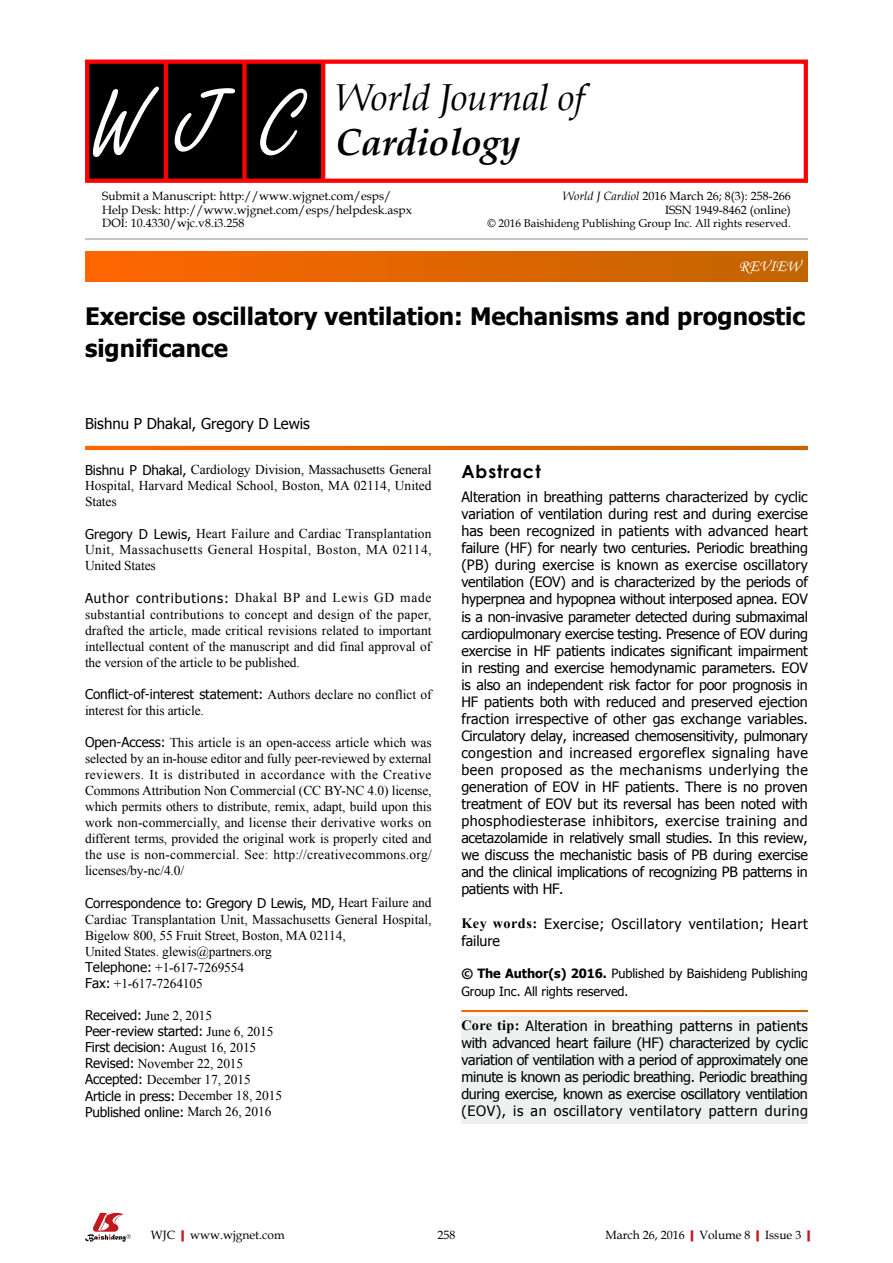
<style>
.page{position:relative;width:893px;height:1263px;background:#fff}
.page>*{position:absolute;margin:0;border:0;box-sizing:border-box;transform-origin:0 0}
.t1{font:97.5px "Freestyle Script";color:#fff}
.t2{font:italic 37.5px "Book Antiqua";letter-spacing:-.01em;color:#000}
.t3{font:italic 700 37.5px "Book Antiqua";letter-spacing:-.01em;color:#000}
.t4{font:700 24px/31.5px "Tahoma";color:#000}
.t5{font:700 18px "Century Gothic";letter-spacing:.05em;color:#000}
.t6{font:16.5px "Monotype Corsiva";color:#fff}
.t7{font:15px "Tahoma";color:#000}
.t8{font:14.25px/17.1px "Tahoma";letter-spacing:.035em;color:#000;text-align:justify}
.t9{font:13.5px/16px "Times New Roman";color:#000;text-align:justify}
.t10{font:13.5px/16px "Tahoma";letter-spacing:-.01em;color:#000}
.t11{font:12.75px/17.9px "Tahoma";letter-spacing:-.005em;color:#000}
.t12{font:12px/13.5px "Book Antiqua";color:#000}
.t13{font:11.25px "Book Antiqua";color:#000}
.s1{font-style:italic}
.s2{font-family:"Tahoma"}
.s3{font-family:"Times New Roman"}
.s4{font-family:"Times New Roman";font-weight:700}
.s5{font-weight:700}
.s6{font-weight:700;color:#c01920}
</style>
<div class="page">
<div style="left:461px;top:1016px;width:347px;height:108px;background:#eeefef"></div>
<div style="left:85px;top:252px;width:723px;height:29px;background:linear-gradient(to right,#f60,#c16500)"></div>
<hr style="left:85px;top:239px;width:723px;height:1px;background:#898989">
<svg style="left:85px;top:446px;width:723px;height:4px"></svg>
<svg style="left:85px;top:1213px;width:46px;height:29px"></svg>
<div style="left:87px;top:61px;width:236px;height:121px;background:#000"></div>
<hr style="left:164px;top:61px;width:4px;height:121px;background:#f00">
<div style="left:242px;top:61px;width:5px;height:121px;background:#f00"></div>
<hr style="left:321px;top:61px;width:4px;height:121px;background:#f00">
<div style="left:85px;top:60px;width:723px;height:123px;border:4px solid #f00"></div>
<p class="t1" style="left:91px;top:71px;width:212px">WJC</p>
<p class="t2" style="left:336px;top:71px;width:250px">World Journal of</p>
<p class="t3" style="left:336px;top:116px;width:186px">Cardiology</p>
<p class="t12" style="left:102px;top:189px;width:311px">Submit a Manuscript: http://www.wjgnet.com/esps/<br>Help Desk: http://www.wjgnet.com/esps/helpdesk.aspx<br>DOI: 10.4330/wjc.v8.i3.258</p>
<p class="t12" style="left:563px;top:189px;width:230px;text-align:right"><span class="s1">World J Cardiol</span> 2016 March 26; 8(3): 258-266<br>ISSN 1949-8462 (online)</p>
<p class="t13" style="left:487px;top:215px;width:305px">© 2016 Baishideng Publishing Group Inc. All rights reserved.</p>
<p class="t6" style="left:739px;top:256px;width:63px">REVIEW</p>
<p class="t4" style="left:85px;top:299px;width:721px">Exercise oscillatory ventilation: Mechanisms and prognostic significance</p>
<p class="t7" style="left:85px;top:413px;width:226px">Bishnu P Dhakal, Gregory D Lewis</p>
<p class="t9" style="left:85px;top:461px;width:348px"><span class="s2">Bishnu P Dhakal,</span> Cardiology Division, Massachusetts General Hospital, Harvard Medical School, Boston, MA 02114, United States</p>
<p class="t9" style="left:85px;top:525px;width:348px"><span class="s2">Gregory D Lewis,</span> Heart Failure and Cardiac Transplantation Unit, Massachusetts General Hospital, Boston, MA 02114, United States</p>
<p class="t9" style="left:85px;top:590px;width:348px"><span class="s2">Author contributions:</span> Dhakal BP and Lewis GD made substantial contributions to concept and design of the paper, drafted the article, made critical revisions related to important intellectual content of the manuscript and did final approval of the version of the article to be published.</p>
<p class="t9" style="left:85px;top:687px;width:348px;line-height:15.6px"><span class="s2">Conflict-of-interest statement:</span> Authors declare no conflict of interest for this article.</p>
<p class="t9" style="left:85px;top:734px;width:348px"><span class="s2">Open-Access:</span> This article is an open-access article which was selected by an in-house editor and fully peer-reviewed by external reviewers. It is distributed in accordance with the Creative Commons Attribution Non Commercial (CC BY-NC 4.0) license, which permits others to distribute, remix, adapt, build upon this work non-commercially, and license their derivative works on different terms, provided the original work is properly cited and the use is non-commercial. See: http://creativecommons.org/ licenses/by-nc/4.0/</p>
<p class="t9" style="left:85px;top:895px;width:348px;text-align:left"><span class="s2">Correspondence to: Gregory D Lewis, MD,</span> Heart Failure and Cardiac Transplantation Unit, Massachusetts General Hospital, Bigelow 800, 55 Fruit Street, Boston, MA 02114,<br>United States. glewis@partners.org<br><span class="s2">Telephone:</span> +1-617-7269554<br><span class="s2">Fax:</span> +1-617-7264105</p>
<p class="t10" style="left:85px;top:1006px;width:199px">Received: <span class="s3">June 2, 2015<br></span>Peer-review started: <span class="s3">June 6, 2015<br></span>First decision: <span class="s3">August 16, 2015<br></span>Revised: <span class="s3">November 22, 2015<br></span>Accepted: <span class="s3">December 17, 2015<br></span>Article in press: <span class="s3">December 18, 2015<br></span>Published online: <span class="s3">March 26, 2016</span></p>
<p class="t5" style="left:461px;top:458px;width:81px">Abstract</p>
<p class="t8" style="left:461px;top:488px;width:348px">Alteration in breathing patterns characterized by cyclic variation of ventilation during rest and during exercise has been recognized in patients with advanced heart failure (HF) for nearly two centuries. Periodic breathing (PB) during exercise is known as exercise oscillatory ventilation (EOV) and is characterized by the periods of hyperpnea and hypopnea without interposed apnea. EOV is a non-invasive parameter detected during submaximal cardiopulmonary exercise testing. Presence of EOV during exercise in HF patients indicates significant impairment in resting and exercise hemodynamic parameters. EOV is also an independent risk factor for poor prognosis in HF patients both with reduced and preserved ejection fraction irrespective of other gas exchange variables.<br>Circulatory delay, increased chemosensitivity, pulmonary congestion and increased ergoreflex signaling have been proposed as the mechanisms underlying the generation of EOV in HF patients. There is no proven treatment of EOV but its reversal has been noted with phosphodiesterase inhibitors, exercise training and acetazolamide in relatively small studies. In this review, we discuss the mechanistic basis of PB during exercise and the clinical implications of recognizing PB patterns in patients with HF.</p>
<p class="t8" style="left:461px;top:914px;width:348px"><span class="s4">Key words:</span> Exercise; Oscillatory ventilation; Heart failure</p>
<p class="t11" style="left:461px;top:964px;width:348px"><span class="s5">© The Author(s) 2016.</span> Published by Baishideng Publishing<br>Group Inc. All rights reserved.</p>
<p class="t8" style="left:461px;top:1016px;width:348px"><span class="s4">Core tip:</span> Alteration in breathing patterns in patients with advanced heart failure (HF) characterized by cyclic variation of ventilation with a period of approximately one minute is known as periodic breathing. Periodic breathing during exercise, known as exercise oscillatory ventilation (EOV), is an oscillatory ventilatory pattern during</p>
<p class="t12" style="left:151px;top:1227px;width:135px">WJC<span class="s6">|</span>www.wjgnet.com</p>
<p class="t12" style="left:437px;top:1227px;width:19px">258</p>
<p class="t12" style="left:605px;top:1227px;width:212px">March 26, 2016<span class="s6">|</span>Volume 8<span class="s6">|</span>Issue 3<span class="s6">|</span></p>
</div>
